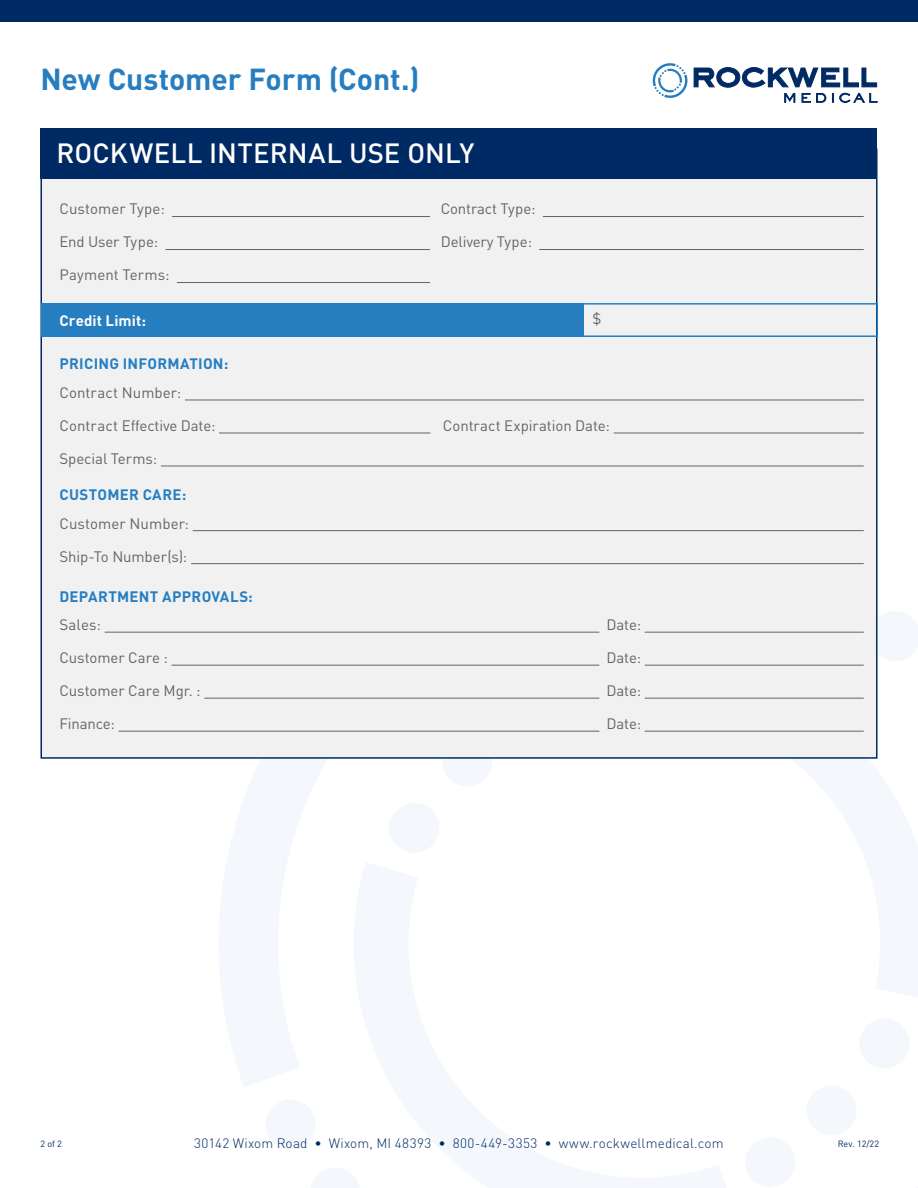
<style>
.page{position:relative;width:918px;height:1188px;background:#fff}
.page>*{position:absolute;margin:0;border:0;box-sizing:border-box;transform-origin:0 0}
.t1{font:700 30px "DINOT";letter-spacing:-.005em;color:#267ec1}
.t2{font:500 27.45px "DINOT";letter-spacing:.005em;color:#fff}
.t3{font:15px "DINOT";letter-spacing:-.005em;color:#636466}
.t4{font:700 15px "DINOT";letter-spacing:.02em;color:#267ec1}
.t5{font:700 15px "DINOT";letter-spacing:.01em;color:#fff}
.t6{font:300 13.5px "DINOT";letter-spacing:.015em;color:#002a64}
.t7{font:9px "DINOT";color:#002a64}
</style>
<div class="page">
<svg style="left:219px;top:759px;width:108px;height:328px;fill:#f4f8fc"></svg>
<svg style="left:266px;top:1100px;width:49px;height:49px"></svg>
<svg style="left:311px;top:1168px;width:42px;height:20px"></svg>
<svg style="left:878px;top:611px;width:40px;height:42px"></svg>
<svg style="left:353px;top:863px;width:373px;height:325px"></svg>
<svg style="left:573px;top:653px;width:345px;height:347px"></svg>
<svg style="left:443px;top:759px;width:49px;height:27px"></svg>
<svg style="left:389px;top:803px;width:50px;height:50px"></svg>
<svg style="left:746px;top:1138px;width:49px;height:49px"></svg>
<svg style="left:807px;top:1086px;width:49px;height:49px"></svg>
<svg style="left:860px;top:1019px;width:49px;height:49px"></svg>
<div style="left:0;top:0;width:918px;height:22px;background:#002a64"></div>
<svg style="left:652px;top:63px;width:36px;height:35px"></svg>
<svg style="left:694px;top:67px;width:183px;height:36px"></svg>
<div style="left:40px;top:149px;width:838px;height:610px;background:#f1f1f2;border:2px solid #002a64"></div>
<hr style="left:193px;top:530px;width:671px;height:1px;background:#636466">
<hr style="left:191px;top:563px;width:673px;height:1px;background:#636466">
<hr style="left:105px;top:632px;width:494px;height:1px;background:#636466">
<hr style="left:645px;top:632px;width:219px;height:1px;background:#636466">
<hr style="left:172px;top:665px;width:427px;height:1px;background:#636466">
<hr style="left:645px;top:665px;width:219px;height:1px;background:#636466">
<hr style="left:204px;top:698px;width:395px;height:1px;background:#636466">
<hr style="left:645px;top:698px;width:219px;height:1px;background:#636466">
<hr style="left:119px;top:731px;width:480px;height:1px;background:#636466">
<hr style="left:645px;top:731px;width:219px;height:1px;background:#636466">
<div style="left:40px;top:128px;width:838px;height:51px;background:#002a64"></div>
<div style="left:41px;top:303px;width:542px;height:34px;background:#267ec1"></div>
<div style="left:582px;top:303px;width:296px;height:34px;border:2px solid #267ec1"></div>
<hr style="left:185px;top:400px;width:679px;height:1px;background:#636466">
<hr style="left:219px;top:433px;width:211px;height:1px;background:#636466">
<hr style="left:614px;top:433px;width:250px;height:1px;background:#636466">
<hr style="left:161px;top:466px;width:703px;height:1px;background:#636466">
<hr style="left:172px;top:216px;width:258px;height:1px;background:#636466">
<hr style="left:543px;top:216px;width:321px;height:1px;background:#636466">
<hr style="left:165px;top:249px;width:265px;height:1px;background:#636466">
<hr style="left:539px;top:249px;width:325px;height:1px;background:#636466">
<hr style="left:177px;top:282px;width:253px;height:1px;background:#636466">
<h1 class="t1" style="left:40px;top:60px;width:381px">New Customer Form (Cont.)</h1>
<h2 class="t2" style="left:56px;top:136px;width:420px">ROCKWELL INTERNAL USE ONLY</h2>
<p class="t3" style="left:59px;top:200px;width:107px">Customer Type:</p>
<p class="t3" style="left:441px;top:200px;width:96px">Contract Type:</p>
<p class="t3" style="left:59px;top:233px;width:100px">End User Type:</p>
<p class="t3" style="left:441px;top:233px;width:93px">Delivery Type:</p>
<p class="t3" style="left:59px;top:266px;width:112px">Payment Terms:</p>
<p class="t5" style="left:59px;top:310px;width:88px">Credit Limit:</p>
<p class="t3" style="left:592px;top:309px;width:10px">$</p>
<p class="t4" style="left:59px;top:354px;width:170px">PRICING INFORMATION:</p>
<p class="t3" style="left:59px;top:383px;width:123px">Contract Number:</p>
<p class="t3" style="left:59px;top:416px;width:158px">Contract Effective Date:</p>
<p class="t3" style="left:443px;top:416px;width:168px">Contract Expiration Date:</p>
<p class="t3" style="left:59px;top:449px;width:99px">Special Terms:</p>
<p class="t4" style="left:59px;top:485px;width:128px">CUSTOMER CARE:</p>
<p class="t3" style="left:59px;top:514px;width:131px">Customer Number:</p>
<p class="t3" style="left:59px;top:547px;width:129px">Ship-To Number(s):</p>
<p class="t4" style="left:59px;top:586px;width:195px">DEPARTMENT APPROVALS:</p>
<p class="t3" style="left:59px;top:615px;width:43px">Sales:</p>
<p class="t3" style="left:607px;top:615px;width:36px">Date:</p>
<p class="t3" style="left:59px;top:648px;width:110px">Customer Care :</p>
<p class="t3" style="left:607px;top:648px;width:36px">Date:</p>
<p class="t3" style="left:59px;top:681px;width:143px">Customer Care Mgr. :</p>
<p class="t3" style="left:607px;top:681px;width:36px">Date:</p>
<p class="t3" style="left:59px;top:714px;width:57px">Finance:</p>
<p class="t3" style="left:607px;top:714px;width:36px">Date:</p>
<p class="t7" style="left:41px;top:1138px;width:23px">2 of 2</p>
<p class="t6" style="left:194px;top:1134px;width:531px">30142 Wixom Road • Wixom, MI 48393 • 800-449-3353 • www.rockwellmedical.com</p>
<p class="t7" style="left:838px;top:1138px;width:43px">Rev. 12/22</p>
</div>
